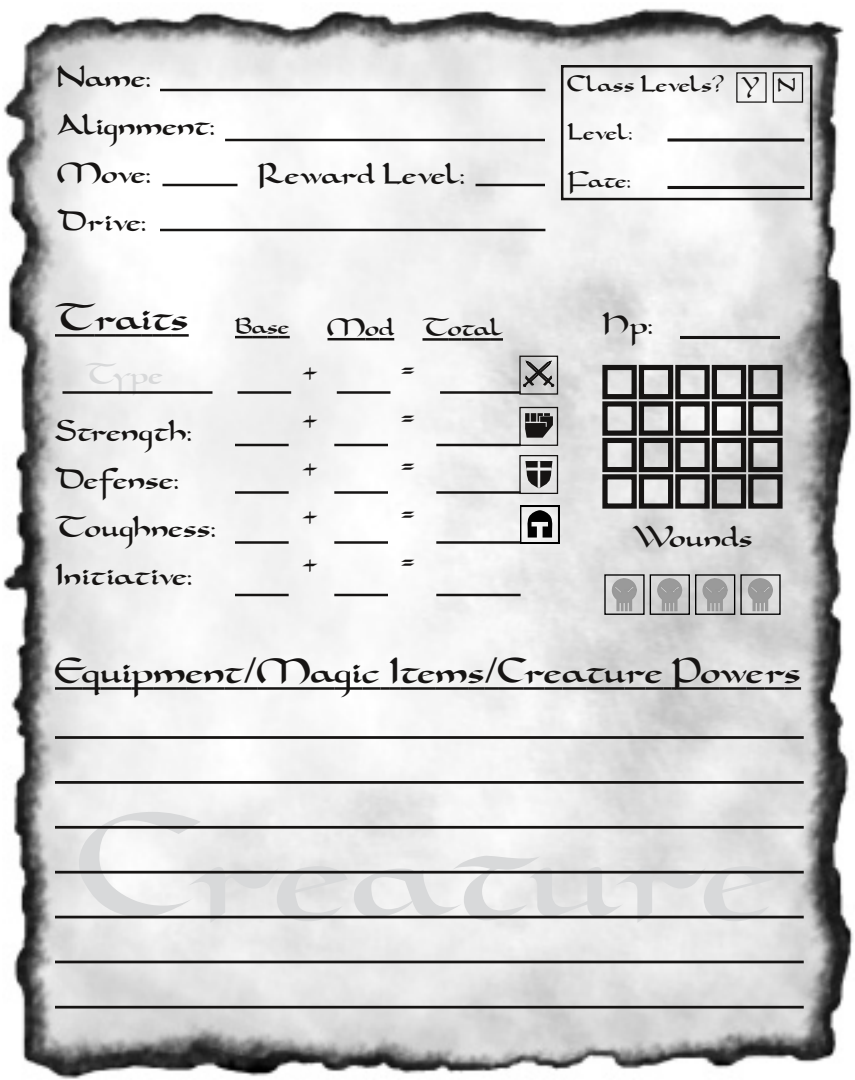
<style>
.page{position:relative;width:855px;height:1080px;background:#fff}
.page>*{position:absolute;margin:0;border:0;box-sizing:border-box;transform-origin:0 0}
.t1{font:180px "Dorovar FLF Carolus";letter-spacing:-.025em;color:#d8d9da}
.t2{font:45px "Dorovar FLF Carolus";letter-spacing:-.03em;color:#161413}
.t3{font:42.5px "Dorovar FLF Carolus";letter-spacing:-.01em;color:#161413}
.t4{font:40px/48px "Dorovar FLF Carolus";color:#161413;text-align:justify}
.t5{font:35px/48px "Dorovar FLF Carolus";color:#161413}
.t6{font:35px "Dorovar FLF Carolus";color:#d8d9da}
.t7{font:30px "Dorovar FLF Carolus";letter-spacing:-.01em;color:#161413}
.t8{font:27.5px/48px "Dorovar FLF Carolus";color:#161413}
.t9{font:22.5px "Dorovar FLF Carolus";color:#161413}
</style>
<div class="page">
<img style="left:3px;top:8px;width:850px;height:1071px">
<svg style="left:611px;top:578px;width:26px;height:34px"></svg>
<div style="left:604px;top:574px;width:41px;height:41px;border:1px solid #000"></div>
<svg style="left:657px;top:578px;width:26px;height:34px"></svg>
<div style="left:650px;top:574px;width:40px;height:41px;border:1px solid #000"></div>
<svg style="left:702px;top:578px;width:26px;height:34px"></svg>
<div style="left:695px;top:574px;width:40px;height:41px;border:1px solid #000"></div>
<svg style="left:747px;top:578px;width:27px;height:34px"></svg>
<div style="left:740px;top:574px;width:41px;height:41px;border:1px solid #000"></div>
<hr style="left:55px;top:334px;width:39px;height:3px;background:#161413">
<hr style="left:94px;top:334px;width:22px;height:3px;background:#161413">
<hr style="left:116px;top:334px;width:25px;height:3px;background:#161413">
<svg style="left:141px;top:334px;width:11px;height:3px"></svg>
<hr style="left:152px;top:334px;width:19px;height:3px;background:#161413">
<hr style="left:171px;top:334px;width:18px;height:3px;background:#161413">
<div style="left:602px;top:365px;width:35px;height:34px;border:5px solid #161413"></div>
<div style="left:639px;top:365px;width:34px;height:34px;border:5px solid #161413"></div>
<div style="left:675px;top:365px;width:35px;height:34px;border:5px solid #161413"></div>
<div style="left:712px;top:365px;width:34px;height:34px;border:5px solid #161413"></div>
<div style="left:748px;top:365px;width:35px;height:34px;border:5px solid #161413"></div>
<div style="left:602px;top:401px;width:35px;height:35px;border:5px solid #161413"></div>
<div style="left:639px;top:401px;width:34px;height:35px;border:5px solid #161413"></div>
<div style="left:675px;top:401px;width:35px;height:35px;border:5px solid #161413"></div>
<div style="left:712px;top:401px;width:34px;height:35px;border:5px solid #161413"></div>
<div style="left:748px;top:401px;width:35px;height:35px;border:5px solid #161413"></div>
<div style="left:602px;top:438px;width:35px;height:34px;border:5px solid #161413"></div>
<div style="left:639px;top:438px;width:34px;height:34px;border:5px solid #161413"></div>
<div style="left:675px;top:438px;width:35px;height:34px;border:5px solid #161413"></div>
<div style="left:712px;top:438px;width:34px;height:34px;border:5px solid #161413"></div>
<div style="left:748px;top:438px;width:35px;height:34px;border:5px solid #161413"></div>
<div style="left:602px;top:474px;width:35px;height:35px;border:5px solid #161413"></div>
<div style="left:639px;top:474px;width:34px;height:35px;border:5px solid #161413"></div>
<div style="left:675px;top:474px;width:35px;height:35px;border:5px solid #161413"></div>
<div style="left:712px;top:474px;width:34px;height:35px;border:5px solid #161413"></div>
<div style="left:748px;top:474px;width:35px;height:35px;border:5px solid #161413"></div>
<hr style="left:55px;top:687px;width:27px;height:3px;background:#161413">
<hr style="left:82px;top:687px;width:19px;height:3px;background:#161413">
<hr style="left:101px;top:687px;width:21px;height:3px;background:#161413">
<svg style="left:122px;top:687px;width:9px;height:3px"></svg>
<hr style="left:131px;top:687px;width:23px;height:3px;background:#161413">
<hr style="left:154px;top:687px;width:32px;height:3px;background:#161413">
<hr style="left:186px;top:687px;width:18px;height:3px;background:#161413">
<hr style="left:204px;top:687px;width:20px;height:3px;background:#161413">
<hr style="left:224px;top:687px;width:20px;height:3px;background:#161413">
<svg style="left:244px;top:687px;width:13px;height:3px"></svg>
<hr style="left:257px;top:687px;width:54px;height:3px;background:#161413">
<hr style="left:311px;top:687px;width:24px;height:3px;background:#161413">
<hr style="left:335px;top:687px;width:17px;height:3px;background:#161413">
<svg style="left:352px;top:687px;width:10px;height:3px"></svg>
<hr style="left:362px;top:687px;width:19px;height:3px;background:#161413">
<svg style="left:381px;top:687px;width:19px;height:3px"></svg>
<hr style="left:400px;top:687px;width:18px;height:3px;background:#161413">
<hr style="left:418px;top:687px;width:18px;height:3px;background:#161413">
<hr style="left:436px;top:687px;width:32px;height:3px;background:#161413">
<hr style="left:468px;top:687px;width:17px;height:3px;background:#161413">
<svg style="left:485px;top:687px;width:13px;height:3px"></svg>
<hr style="left:498px;top:687px;width:26px;height:3px;background:#161413">
<hr style="left:524px;top:687px;width:21px;height:3px;background:#161413">
<hr style="left:545px;top:687px;width:17px;height:3px;background:#161413">
<hr style="left:562px;top:687px;width:24px;height:3px;background:#161413">
<hr style="left:586px;top:687px;width:18px;height:3px;background:#161413">
<hr style="left:604px;top:687px;width:21px;height:3px;background:#161413">
<hr style="left:625px;top:687px;width:20px;height:3px;background:#161413">
<hr style="left:645px;top:687px;width:18px;height:3px;background:#161413">
<svg style="left:663px;top:687px;width:9px;height:3px"></svg>
<hr style="left:672px;top:687px;width:29px;height:3px;background:#161413">
<hr style="left:701px;top:687px;width:19px;height:3px;background:#161413">
<hr style="left:720px;top:687px;width:27px;height:3px;background:#161413">
<hr style="left:747px;top:687px;width:17px;height:3px;background:#161413">
<hr style="left:764px;top:687px;width:20px;height:3px;background:#161413">
<hr style="left:784px;top:687px;width:17px;height:3px;background:#161413">
<hr style="left:160px;top:89px;width:385px;height:2px;background:#161413">
<hr style="left:225px;top:139px;width:320px;height:2px;background:#161413">
<hr style="left:62px;top:391px;width:150px;height:3px;background:#161413">
<hr style="left:238px;top:391px;width:53px;height:3px;background:#161413">
<hr style="left:235px;top:444px;width:54px;height:2px;background:#161413">
<hr style="left:235px;top:491px;width:54px;height:3px;background:#161413">
<hr style="left:235px;top:541px;width:54px;height:3px;background:#161413">
<hr style="left:235px;top:594px;width:54px;height:2px;background:#161413">
<hr style="left:55px;top:736px;width:749px;height:3px;background:#161413">
<hr style="left:55px;top:781px;width:749px;height:3px;background:#161413">
<hr style="left:55px;top:826px;width:749px;height:3px;background:#161413">
<hr style="left:55px;top:871px;width:749px;height:3px;background:#161413">
<hr style="left:55px;top:916px;width:749px;height:2px;background:#161413">
<hr style="left:55px;top:961px;width:749px;height:2px;background:#161413">
<svg style="left:668px;top:138px;width:136px;height:4px"></svg>
<hr style="left:668px;top:186px;width:136px;height:3px;background:#161413">
<svg style="left:493px;top:351px;width:92px;height:37px;background:#c7c7c7"></svg>
<div style="left:519px;top:356px;width:39px;height:39px;border:1px solid #161413"></div>
<svg style="left:525px;top:461px;width:27px;height:27px"></svg>
<div style="left:519px;top:455px;width:39px;height:39px;border:1px solid #161413"></div>
<hr style="left:162px;top:184px;width:76px;height:2px;background:#161413">
<hr style="left:476px;top:184px;width:69px;height:2px;background:#161413">
<svg style="left:525px;top:413px;width:28px;height:25px"></svg>
<div style="left:519px;top:407px;width:39px;height:39px;border:1px solid #161413"></div>
<hr style="left:337px;top:391px;width:53px;height:3px;background:#161413">
<hr style="left:334px;top:444px;width:54px;height:2px;background:#161413">
<hr style="left:334px;top:491px;width:54px;height:3px;background:#161413">
<hr style="left:334px;top:541px;width:54px;height:3px;background:#161413">
<hr style="left:334px;top:594px;width:54px;height:2px;background:#161413">
<hr style="left:440px;top:391px;width:81px;height:3px;background:#161413">
<hr style="left:436px;top:444px;width:85px;height:2px;background:#161413">
<hr style="left:436px;top:491px;width:85px;height:3px;background:#161413">
<hr style="left:436px;top:541px;width:85px;height:3px;background:#161413">
<hr style="left:436px;top:594px;width:85px;height:2px;background:#161413">
<svg style="left:235px;top:336px;width:55px;height:2px"></svg>
<hr style="left:328px;top:338px;width:37px;height:2px;background:#161413">
<svg style="left:365px;top:338px;width:29px;height:2px"></svg>
<hr style="left:422px;top:338px;width:26px;height:3px;background:#161413">
<hr style="left:448px;top:338px;width:14px;height:3px;background:#161413">
<svg style="left:462px;top:338px;width:12px;height:3px"></svg>
<hr style="left:474px;top:338px;width:17px;height:3px;background:#161413">
<svg style="left:491px;top:338px;width:12px;height:3px"></svg>
<hr style="left:55px;top:1006px;width:749px;height:3px;background:#161413">
<hr style="left:680px;top:336px;width:100px;height:3px;background:#161413">
<div style="left:736px;top:72px;width:31px;height:31px;border:1px solid #161413"></div>
<div style="left:773px;top:72px;width:30px;height:31px;border:1px solid #161413"></div>
<div style="left:561px;top:65px;width:251px;height:135px;border:2px solid #161413"></div>
<svg style="left:526px;top:510px;width:27px;height:28px"></svg>
<div style="left:520px;top:506px;width:39px;height:37px;border:2px solid #000"></div>
<hr style="left:160px;top:229px;width:385px;height:2px;background:#161413">
<p class="t5" style="left:58px;top:55px;width:158px">Name:<br>Alignment:<br>Move:<br>Drive:</p>
<p class="t8" style="left:568px;top:61px;width:159px">Class Levels?<br>Level:<br>Fate:</p>
<p class="t5" style="left:258px;top:152px;width:209px">Reward Level:</p>
<p class="t9" style="left:741px;top:73px;width:57px">Y N</p>
<p class="t2" style="left:55px;top:293px;width:135px">Traits</p>
<p class="t6" style="left:85px;top:355px;width:80px">Type</p>
<p class="t5" style="left:55px;top:409px;width:162px">Strength:<br>Defense:<br>Toughness:<br>Initiative:</p>
<p class="t8" style="left:235px;top:304px;width:56px">Base</p>
<p class="t7" style="left:328px;top:311px;width:177px">Mod Total</p>
<p class="t4" style="left:302px;top:351px;width:18px">+ + + + +</p>
<p class="t5" style="left:400px;top:346px;width:17px;text-align:justify">= = = = =</p>
<p class="t5" style="left:602px;top:302px;width:51px">Hp:</p>
<p class="t5" style="left:632px;top:514px;width:122px">Wounds</p>
<p class="t3" style="left:55px;top:649px;width:748px">Equipment/Magic Items/Creature Powers</p>
<h1 class="t1" style="left:79px;top:774px;width:701px">Creature</h1>
</div>
